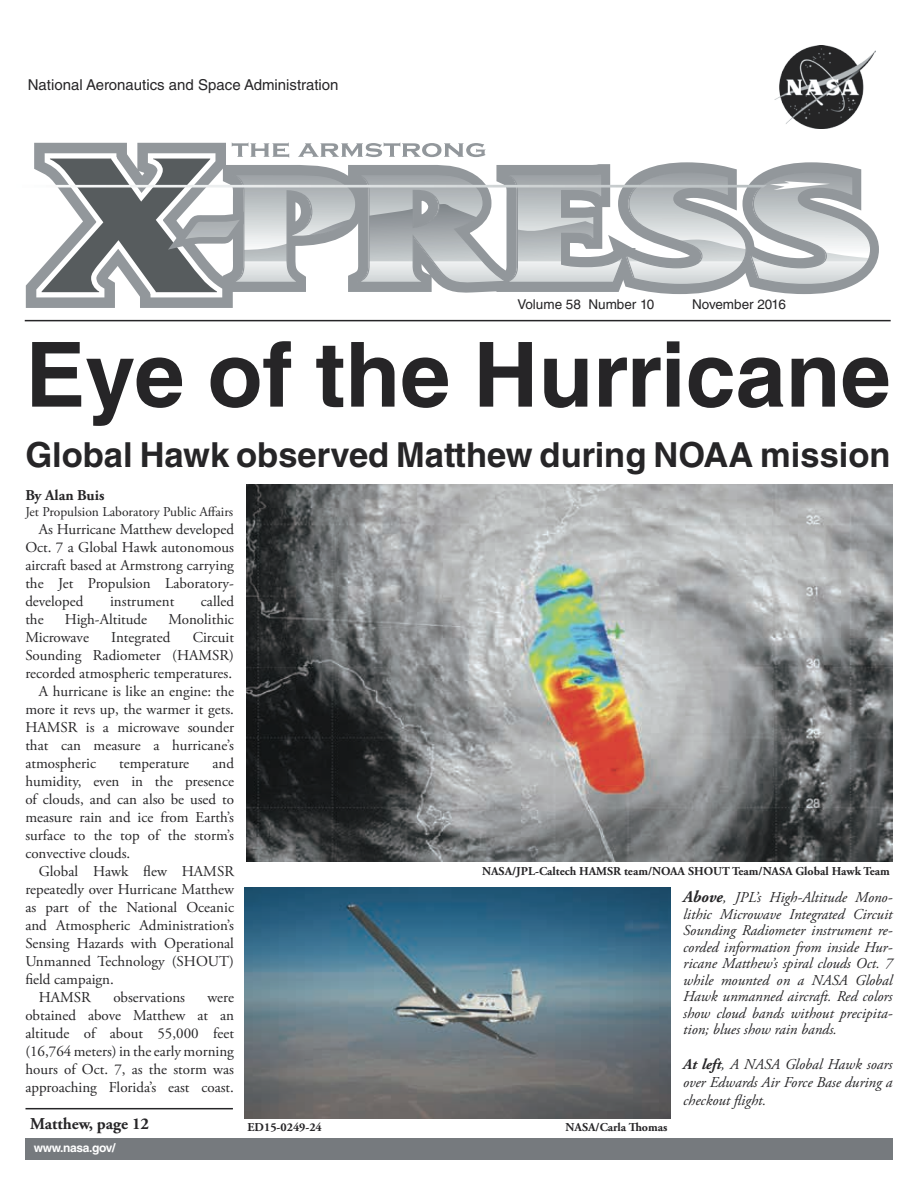
<style>
.page{position:relative;width:918px;height:1188px;background:#fff}
.page>*{position:absolute;margin:0;border:0;box-sizing:border-box;transform-origin:0 0}
.t1{font:700 90px "Helvetica LT Std";color:#262527}
.t2{font:700 34.5px "Helvetica LT Std";color:#262527}
.t3{font:700 16.5px "Adobe Garamond Pro";color:#262527}
.t4{font:15px/18px "Adobe Garamond Pro";color:#262527;text-align:justify}
.t5{font:italic 15px/16.5px "Adobe Garamond Pro";color:#262527;text-align:justify}
.t6{font:15px "Helvetica LT Std";color:#262527}
.t7{font:700 15px "Adobe Garamond Pro";color:#262527}
.t8{font:13.5px "Adobe Garamond Pro";color:#262527}
.t9{font:13.5px "Helvetica LT Std";color:#262527}
.t10{font:700 12px "Adobe Garamond Pro";color:#262527}
.t11{font:700 12px "Helvetica LT Std";letter-spacing:-.03em;color:#fff}
.s1{font-weight:700;font-size:16.5px}
.s2{font-weight:700}
</style>
<div class="page">
<div style="left:25px;top:1139px;width:867px;height:21px;background:#767a7e"></div>
<img style="left:775px;top:46px;width:100px;height:80px">
<hr style="left:25px;top:320px;width:866px;height:1px;background:#262527">
<svg style="left:25px;top:126px;width:854px;height:182px"></svg>
<hr style="left:26px;top:1108px;width:207px;height:1px;background:#262527">
<img style="left:246px;top:484px;width:646px;height:377px">
<img style="left:245px;top:888px;width:425px;height:230px">
<p class="t6" style="left:28px;top:76px;width:312px">National Aeronautics and Space Administration</p>
<p class="t9" style="left:518px;top:296px;width:138px">Volume 58 Number 10</p>
<p class="t9" style="left:692px;top:296px;width:95px">November 2016</p>
<p class="t1" style="left:25px;top:320px;width:867px">Eye of the Hurricane</p>
<p class="t2" style="left:25px;top:434px;width:867px">Global Hawk observed Matthew during NOAA mission</p>
<p class="t7" style="left:25px;top:487px;width:81px">By Alan Buis</p>
<p class="t8" style="left:25px;top:504px;width:209px">Jet Propulsion Laboratory Public Affairs</p>
<p class="t4" style="left:25px;top:521px;width:210px;text-indent:14px">As Hurricane Matthew developed Oct. 7 a Global Hawk autonomous aircraft based at Armstrong carrying the Jet Propulsion Laboratory&shy;developed</p>
<p class="t4" style="left:110px;top:593px;width:66px">instrument</p>
<p class="t4" style="left:201px;top:593px;width:35px">called</p>
<p class="t4" style="left:25px;top:611px;width:20px">the</p>
<p class="t4" style="left:65px;top:611px;width:84px">High-Altitude</p>
<p class="t4" style="left:168px;top:611px;width:67px">Monolithic</p>
<p class="t4" style="left:25px;top:629px;width:65px">Microwave</p>
<p class="t4" style="left:111px;top:629px;width:61px">Integrated</p>
<p class="t4" style="left:25px;top:629px;width:210px;text-indent:167px">Circuit Sounding Radiometer (HAMSR) recorded atmospheric temperatures.</p>
<p class="t4" style="left:25px;top:683px;width:210px;text-indent:14px">A hurricane is like an engine: the more it revs up, the warmer it gets.<br>HAMSR is a microwave sounder that can measure a hurricane’s atmospheric</p>
<p class="t4" style="left:25px;top:755px;width:210px;text-indent:187px">and humidity, even in the presence of clouds, and can also be used to measure rain and ice from Earth’s surface to the top of the storm’s convective clouds.</p>
<p class="t4" style="left:25px;top:863px;width:210px;text-indent:14px">Global Hawk flew HAMSR repeatedly over Hurricane Matthew as part of the National Oceanic and Atmospheric Administration’s Sensing Hazards with Operational Unmanned Technology (SHOUT) field campaign.</p>
<p class="t4" style="left:39px;top:989px;width:54px">HAMSR</p>
<p class="t4" style="left:113px;top:989px;width:73px">observations</p>
<p class="t4" style="left:119px;top:755px;width:71px">temperature</p>
<p class="t4" style="left:25px;top:989px;width:210px;text-indent:182px">were obtained above Matthew at an altitude of about 55,000 feet (16,764 meters) in the early morning hours of Oct. 7, as the storm was approaching Florida’s east coast.</p>
<p class="t3" style="left:30px;top:1114px;width:121px">Matthew, page 12</p>
<p class="t11" style="left:34px;top:1141px;width:83px">www.nasa.gov/</p>
<p class="t10" style="left:482px;top:864px;width:409px">NASA/JPL-Caltech HAMSR team/NOAA SHOUT Team/NASA Global Hawk Team</p>
<p class="t10" style="left:247px;top:1120px;width:76px">ED15-0249-24</p>
<p class="t10" style="left:566px;top:1120px;width:103px">NASA/Carla Thomas</p>
<p class="t5" style="left:683px;top:890px;width:211px"><span class="s1">Above</span>, JPL’s High-Altitude Mono&shy;lithic Microwave Integrated Circuit Sounding Radiometer instrument re&shy;corded information from inside Hur&shy;ricane Matthew’s spiral clouds Oct. 7 while mounted on a NASA Global Hawk unmanned aircraft. Red colors show cloud bands without precipita&shy;tion; blues show rain bands.</p>
<p class="t5" style="left:683px;top:1055px;width:211px;line-height:18px"><span class="s2">At left</span>, A NASA Global Hawk soars over Edwards Air Force Base during a checkout flight.</p>
</div>
